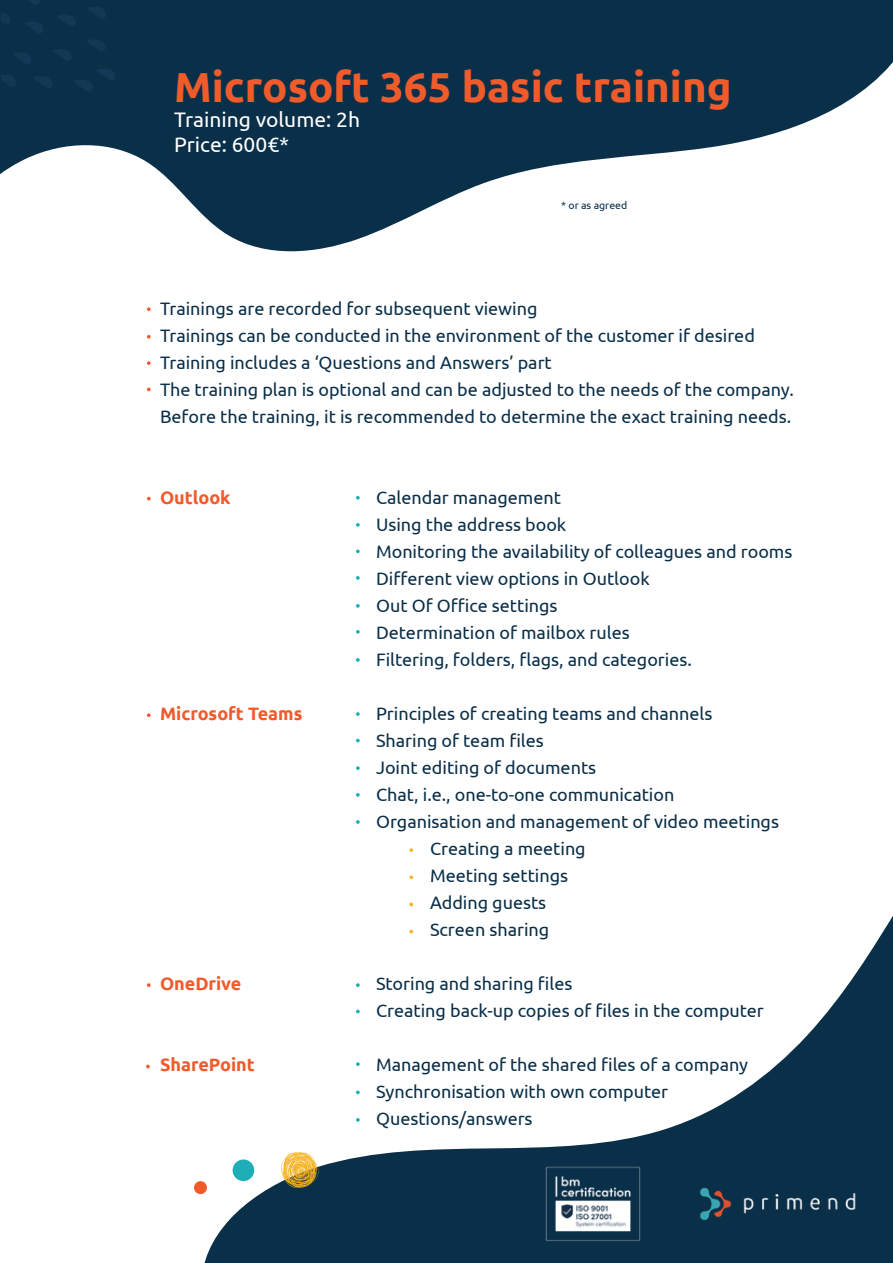
<style>
.page{position:relative;width:893px;height:1263px;background:#fff}
.page>*{position:absolute;margin:0;border:0;box-sizing:border-box;transform-origin:0 0}
.t1{font:700 42px "Ubuntu";color:#f05b2b}
.t2{font:21px/25.2px "Ubuntu";color:#fff}
.t3{font:18px/27px "Ubuntu";color:#0a2f49}
.t4{font:700 18px "Ubuntu";color:#f05b2b}
.t5{font:10.5px "Ubuntu";color:#0a2f49}
</style>
<div class="page">
<svg style="left:1px;top:0;width:892px;height:252px;fill:#0a2f49"></svg>
<svg style="left:194px;top:904px;width:699px;height:359px"></svg>
<div style="left:233px;top:1159px;width:21px;height:22px;background:#1faeb8;border-radius:50%"></div>
<svg style="left:281px;top:1152px;width:46px;height:47px;background:#90885e"></svg>
<div style="left:194px;top:1181px;width:13px;height:13px;background:#f05b2b;border-radius:50%"></div>
<svg style="left:1px;top:0;width:117px;height:95px;background:#0a304a"></svg>
<img style="left:695px;top:1180px;width:165px;height:47px">
<svg style="left:147px;top:307px;width:4px;height:4px"></svg>
<svg style="left:147px;top:335px;width:4px;height:4px"></svg>
<svg style="left:147px;top:361px;width:4px;height:4px"></svg>
<svg style="left:147px;top:388px;width:4px;height:3px"></svg>
<svg style="left:147px;top:497px;width:4px;height:3px"></svg>
<svg style="left:356px;top:496px;width:4px;height:4px"></svg>
<svg style="left:356px;top:523px;width:4px;height:4px"></svg>
<svg style="left:356px;top:549px;width:4px;height:4px"></svg>
<svg style="left:356px;top:576px;width:4px;height:4px"></svg>
<svg style="left:356px;top:604px;width:4px;height:4px"></svg>
<svg style="left:356px;top:630px;width:4px;height:4px"></svg>
<svg style="left:356px;top:658px;width:4px;height:4px"></svg>
<svg style="left:356px;top:712px;width:4px;height:4px"></svg>
<svg style="left:356px;top:739px;width:4px;height:3px"></svg>
<svg style="left:356px;top:766px;width:4px;height:4px"></svg>
<svg style="left:356px;top:793px;width:4px;height:4px"></svg>
<svg style="left:356px;top:820px;width:4px;height:4px"></svg>
<svg style="left:409px;top:875px;width:4px;height:4px"></svg>
<svg style="left:409px;top:848px;width:4px;height:4px"></svg>
<svg style="left:409px;top:902px;width:4px;height:4px"></svg>
<svg style="left:409px;top:930px;width:4px;height:3px"></svg>
<svg style="left:356px;top:983px;width:4px;height:4px"></svg>
<svg style="left:356px;top:1010px;width:4px;height:3px"></svg>
<svg style="left:356px;top:1062px;width:4px;height:4px"></svg>
<svg style="left:356px;top:1090px;width:4px;height:4px"></svg>
<svg style="left:356px;top:1118px;width:4px;height:4px"></svg>
<svg style="left:147px;top:713px;width:4px;height:4px"></svg>
<svg style="left:147px;top:983px;width:4px;height:4px"></svg>
<svg style="left:146px;top:1065px;width:4px;height:3px"></svg>
<img style="left:517px;top:1135px;width:152px;height:128px">
<h1 class="t1" style="left:174px;top:61px;width:559px">Microsoft 365 basic training</h1>
<p class="t2" style="left:174px;top:106px;width:187px">Training volume: 2h<br>Price: 600€*</p>
<p class="t5" style="left:561px;top:199px;width:68px">* or as agreed</p>
<p class="t3" style="left:160px;top:294px;width:635px">Trainings are recorded for subsequent viewing<br>Trainings can be conducted in the environment of the customer if desired Training includes a ‘Questions and Answers’ part<br>The training plan is optional and can be adjusted to the needs of the company.<br>Before the training, it is recommended to determine the exact training needs.</p>
<p class="t4" style="left:160px;top:487px;width:72px">Outlook</p>
<p class="t3" style="left:376px;top:483px;width:418px">Calendar management<br>Using the address book<br>Monitoring the availability of colleagues and rooms<br>Different view options in Outlook<br>Out Of Office settings<br>Determination of mailbox rules<br>Filtering, folders, flags, and categories.</p>
<p class="t4" style="left:160px;top:703px;width:144px">Microsoft Teams</p>
<p class="t3" style="left:376px;top:699px;width:338px">Principles of creating teams and channels</p>
<p class="t3" style="left:376px;top:726px;width:169px">Sharing of team files</p>
<p class="t3" style="left:376px;top:753px;width:222px">Joint editing of documents</p>
<p class="t3" style="left:376px;top:780px;width:300px">Chat, i.e., one-to-one communication</p>
<p class="t3" style="left:376px;top:807px;width:404px">Organisation and management of video meetings</p>
<p class="t3" style="left:430px;top:834px;width:157px">Creating a meeting</p>
<p class="t3" style="left:430px;top:861px;width:140px">Meeting settings</p>
<p class="t3" style="left:430px;top:888px;width:118px">Adding guests</p>
<p class="t3" style="left:430px;top:915px;width:121px">Screen sharing</p>
<p class="t4" style="left:160px;top:973px;width:83px">OneDrive</p>
<p class="t3" style="left:376px;top:969px;width:389px">Storing and sharing files<br>Creating back-up copies of files in the computer</p>
<p class="t4" style="left:160px;top:1054px;width:96px">SharePoint</p>
<p class="t3" style="left:376px;top:1050px;width:373px">Management of the shared files of a company<br>Synchronisation with own computer<br>Questions/answers</p>
</div>
